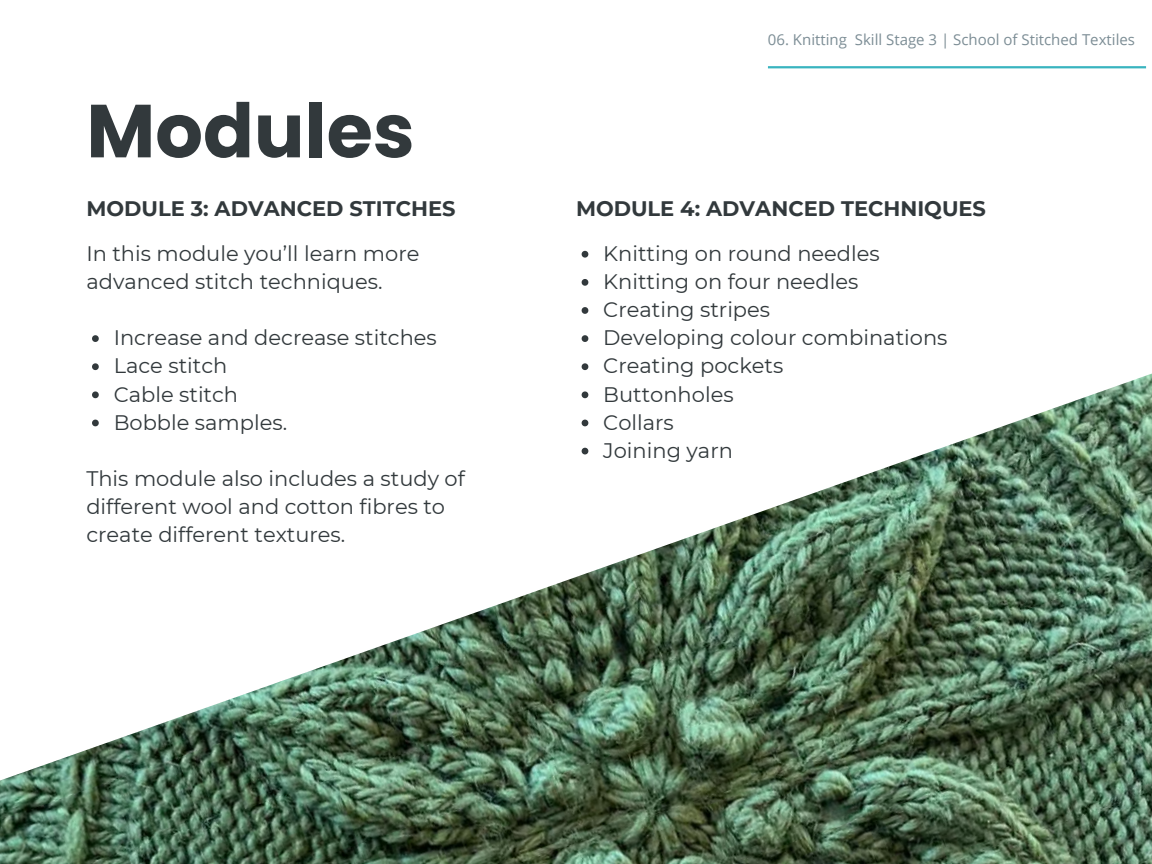
<style>
.page{position:relative;width:1152px;height:864px;background:#fff}
.page>*{position:absolute;margin:0;border:0;box-sizing:border-box;transform-origin:0 0}
.t1{font:700 75px "Poppins";color:#32393c}
.t2{font:21px/28.2px "Montserrat";color:#32393c}
.t3{font:700 21px "Montserrat";color:#32393c}
.t4{font:15px "Open Sans";color:#7c8d95}
</style>
<div class="page">
<svg style="left:92px;top:335px;width:7px;height:7px"></svg>
<svg style="left:92px;top:363px;width:7px;height:6px"></svg>
<img style="left:0;top:369px;width:1152px;height:495px">
<svg style="left:582px;top:251px;width:6px;height:7px"></svg>
<svg style="left:582px;top:279px;width:6px;height:7px"></svg>
<svg style="left:582px;top:307px;width:6px;height:7px"></svg>
<svg style="left:582px;top:335px;width:6px;height:7px"></svg>
<svg style="left:582px;top:363px;width:6px;height:7px"></svg>
<svg style="left:582px;top:391px;width:6px;height:7px"></svg>
<svg style="left:582px;top:420px;width:6px;height:6px"></svg>
<svg style="left:582px;top:448px;width:6px;height:6px"></svg>
<hr style="left:768px;top:66px;width:378px;height:2px;background:#39b4bf">
<h1 class="t1" style="left:86px;top:79px;width:330px">Modules</h1>
<p class="t3" style="left:86px;top:195px;width:371px">MODULE 3: ADVANCED STITCHES</p>
<p class="t2" style="left:86px;top:239px;width:335px">In this module you’ll learn more advanced stitch techniques.</p>
<p class="t2" style="left:114px;top:324px;width:325px">Increase and decrease stitches<br>Lace stitch<br>Cable stitch<br>Bobble samples.</p>
<p class="t2" style="left:86px;top:464px;width:380px">This module also includes a study of different wool and cotton fibres to create different textures.</p>
<p class="t4" style="left:768px;top:29px;width:369px">06. Knitting Skill Stage 3 | School of Stitched Textiles</p>
<p class="t3" style="left:576px;top:195px;width:412px">MODULE 4: ADVANCED TECHNIQUES</p>
<p class="t2" style="left:603px;top:239px;width:346px">Knitting on round needles<br>Knitting on four needles<br>Creating stripes<br>Developing colour combinations<br>Creating pockets<br>Buttonholes<br>Collars<br>Joining yarn</p>
</div>
